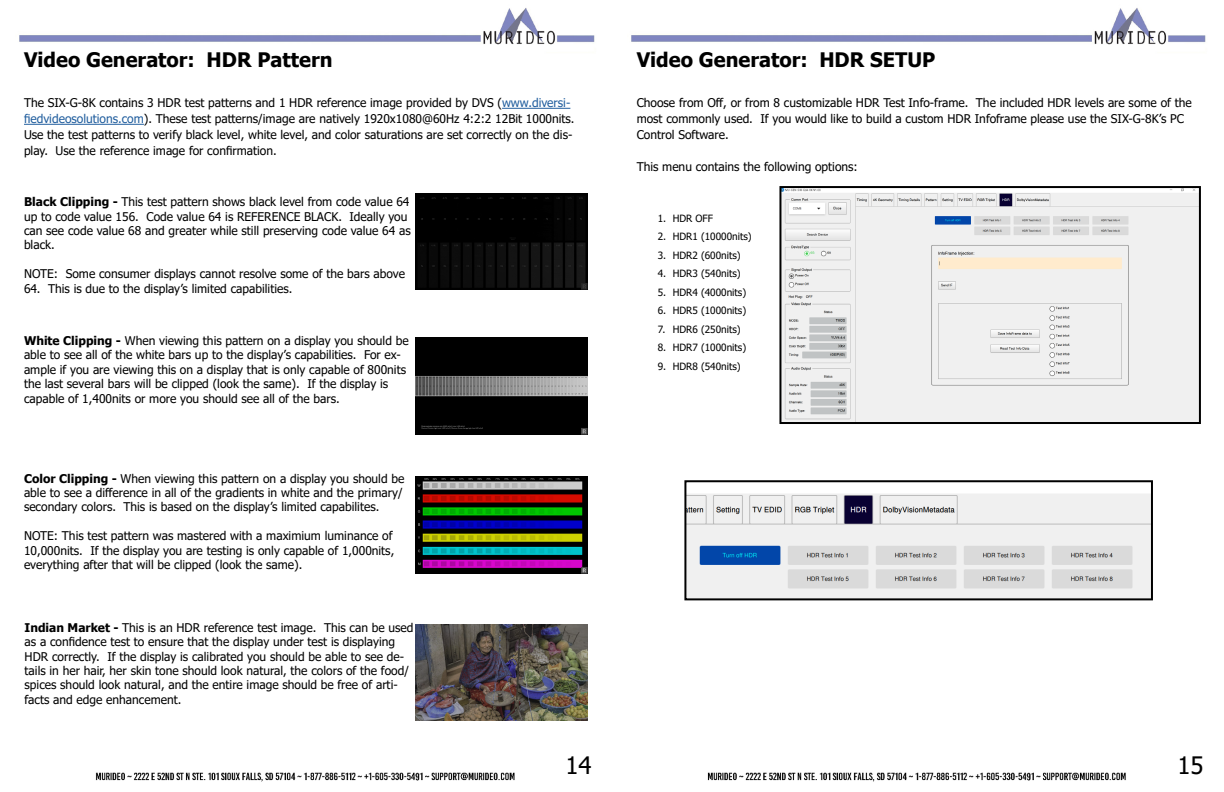
<style>
.page{position:relative;width:1224px;height:792px;background:#fff}
.page>*{position:absolute;margin:0;border:0;box-sizing:border-box;transform-origin:0 0}
.t1{font:24px "Tahoma";color:#000}
.t2{font:700 20px "Tahoma";color:#000}
.t3{font:12px/14.4px "Tahoma";color:#000}
.t4{font:10px "Tahoma";color:#000}
.s1{color:#215e9e}
.s2{font-weight:700}
</style>
<div class="page">
<img style="left:19px;top:8px;width:1187px;height:774px">
<hr style="left:502px;top:108px;width:68px;height:1px;background:#215e9e">
<hr style="left:24px;top:124px;width:120px;height:1px;background:#215e9e">
<img style="left:416px;top:624px;width:172px;height:97px">
<img style="left:782px;top:189px;width:416px;height:232px">
<div style="left:779px;top:186px;width:422px;height:238px;border:2px solid #000"></div>
<img style="left:416px;top:477px;width:172px;height:96px">
<img style="left:416px;top:338px;width:172px;height:96px">
<img style="left:416px;top:193px;width:172px;height:97px">
<img style="left:687px;top:483px;width:463px;height:114px">
<div style="left:684px;top:480px;width:469px;height:120px;border:2px solid #000"></div>
<h2 class="t2" style="left:24px;top:46px;width:310px">Video Generator: HDR Pattern</h2>
<p class="t3" style="left:24px;top:96px;width:552px;line-height:16px">The SIX-G-8K contains 3 HDR test patterns and 1 HDR reference image provided by DVS (<span class="s1">www.diversi&shy;fiedvideosolutions.com</span>). These test patterns/image are natively 1920x1080@60Hz 4:2:2 12Bit 1000nits.<br>Use the test patterns to verify black level, white level, and color saturations are set correctly on the dis&shy;play. Use the reference image for confirmation.</p>
<p class="t3" style="left:24px;top:195px;width:388px"><span class="s2">Black Clipping -</span> This test pattern shows black level from code value 64 up to code value 156. Code value 64 is REFERENCE BLACK. Ideally you can see code value 68 and greater while still preserving code value 64 as black.</p>
<p class="t3" style="left:24px;top:267px;width:383px">NOTE: Some consumer displays cannot resolve some of the bars above</p>
<p class="t3" style="left:24px;top:282px;width:270px">64. This is due to the display’s limited capabilities.</p>
<p class="t3" style="left:24px;top:334px;width:386px"><span class="s2">White Clipping -</span> When viewing this pattern on a display you should be able to see all of the white bars up to the display’s capabilities. For ex&shy;ample if you are viewing this on a display that is only capable of 800nits the last several bars will be clipped (look the same). If the display is capable of 1,400nits or more you should see all of the bars.</p>
<p class="t3" style="left:24px;top:472px;width:382px"><span class="s2">Color Clipping -</span> When viewing this pattern on a display you should be able to see a difference in all of the gradients in white and the primary/ secondary colors. This is based on the display’s limited capabilites.</p>
<p class="t3" style="left:24px;top:529px;width:372px">NOTE: This test pattern was mastered with a maximium luminance of<br>10,000nits. If the display you are testing is only capable of 1,000nits, everything after that will be clipped (look the same).</p>
<p class="t3" style="left:25px;top:621px;width:390px"><span class="s2">Indian Market -</span> This is an HDR reference test image. This can be used as a confidence test to ensure that the display under test is displaying HDR correctly. If the display is calibrated you should be able to see de&shy;tails in her hair, her skin tone should look natural, the colors of the food/ spices should look natural, and the entire image should be free of arti&shy;facts and edge enhancement.</p>
<h1 class="t1" style="left:565px;top:750px;width:28px">14</h1>
<h2 class="t2" style="left:637px;top:46px;width:300px">Video Generator: HDR SETUP</h2>
<p class="t3" style="left:637px;top:96px;width:557px;line-height:16px">Choose from Off, or from 8 customizable HDR Test Info-frame. The included HDR levels are some of the most commonly used. If you would like to build a custom HDR Infoframe please use the SIX-G-8K’s PC<br>Control Software.</p>
<p class="t3" style="left:637px;top:160px;width:223px">This menu contains the following options:</p>
<p class="t4" style="left:658px;top:211px;width:57px">1. HDR OFF</p>
<p class="t4" style="left:658px;top:230px;width:95px">2. HDR1 (10000nits)</p>
<p class="t4" style="left:658px;top:248px;width:85px">3. HDR2 (600nits)</p>
<p class="t4" style="left:658px;top:267px;width:85px">4. HDR3 (540nits)</p>
<p class="t4" style="left:658px;top:285px;width:90px">5. HDR4 (4000nits)</p>
<p class="t4" style="left:658px;top:304px;width:90px">6. HDR5 (1000nits)</p>
<p class="t4" style="left:658px;top:322px;width:85px">7. HDR6 (250nits)</p>
<p class="t4" style="left:658px;top:341px;width:90px">8. HDR7 (1000nits)</p>
<p class="t4" style="left:658px;top:359px;width:85px">9. HDR8 (540nits)</p>
<h1 class="t1" style="left:1177px;top:750px;width:28px">15</h1>
</div>
